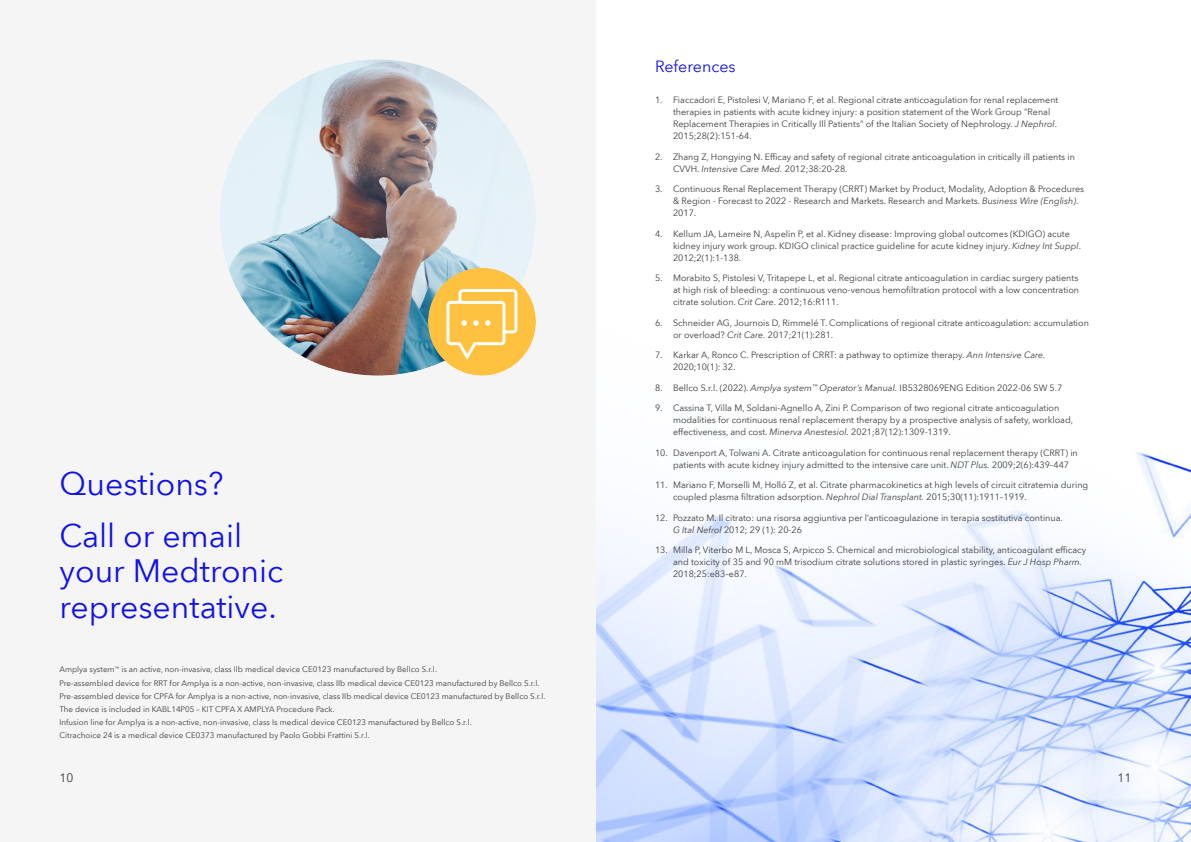
<style>
.page{position:relative;width:1191px;height:842px;background:#fff}
.page>*{position:absolute;margin:0;border:0;box-sizing:border-box;transform-origin:0 0}
.t1{font:32px/52.2px "Avenir Next World";color:#1010eb}
.t2{font:16px "Avenir Next World";color:#1010eb}
.t3{font:12px "Avenir Next World";color:#3c3c3c}
.t4{font:9px/12px "Avenir Next World";color:#3c3c3c}
.t5{font:8px/13.2px "Avenir Next World";color:#3c3c3c}
.s1{font-style:italic}
</style>
<div class="page">
<img style="left:596px;top:452px;width:595px;height:390px">
<div style="left:0;top:0;width:595px;height:842px;background:#f5f5f5"></div>
<div style="left:211px;top:53px;width:334px;height:324px;background:#fff;opacity:.05"></div>
<div style="left:419px;top:262px;width:126px;height:115px;background:#fff;opacity:.05"></div>
<svg style="left:446px;top:289px;width:71px;height:71px"></svg>
<h1 class="t1" style="left:60px;top:458px;width:184px">Questions?<br>Call or email</h1>
<h1 class="t1" style="left:60px;top:554px;width:225px;line-height:35.2px">your Medtronic representative.</h1>
<p class="t5" style="left:60px;top:663px;width:487px">Amplya system<sup>™</sup> is an active, non-invasive, class IIb medical device CE0123 manufactured by Bellco S.r.l.<br>Pre-assembled device for RRT for Amplya is a non-active, non-invasive, class IIb medical device CE0123 manufactured by Bellco S.r.l.<br>Pre-assembled device for CPFA for Amplya is a non-active, non-invasive, class IIb medical device CE0123 manufactured by Bellco S.r.l.<br>The device is included in KABL14P05 – KIT CPFA X AMPLYA Procedure Pack.<br>Infusion line for Amplya is a non-active, non-invasive, class Is medical device CE0123 manufactured by Bellco S.r.l.<br>Citrachoice 24 is a medical device CE0373 manufactured by Paolo Gobbi Frattini S.r.l.</p>
<h2 class="t2" style="left:655px;top:53px;width:82px">References</h2>
<p class="t4" style="left:673px;top:94px;width:387px;text-indent:-18px">1. Fiaccadori E, Pistolesi V, Mariano F, et al. Regional citrate anticoagulation for renal replacement therapies in patients with acute kidney injury: a position statement of the Work Group “Renal Replacement Therapies in Critically Ill Patients” of the Italian Society of Nephrology. <span class="s1">J Nephrol</span>.<br>2015;28(2):151-64.</p>
<p class="t4" style="left:673px;top:151px;width:403px;text-indent:-18px">2. Zhang Z, Hongying N. Efficay and safety of regional citrate anticoagulation in critically ill patients in<br>CVVH. <span class="s1">Intensive Care Med.</span> 2012;38:20-28.</p>
<p class="t4" style="left:673px;top:183px;width:413px;text-indent:-18px">3. Continuous Renal Replacement Therapy (CRRT) Market by Product, Modality, Adoption &amp; Procedures &amp; Region - Forecast to 2022 - Research and Markets. Research and Markets. <span class="s1">Business Wire (English)</span>.<br>2017.</p>
<p class="t4" style="left:673px;top:228px;width:409px;text-indent:-18px">4. Kellum JA, Lameire N, Aspelin P, et al. Kidney disease: Improving global outcomes (KDIGO) acute kidney injury work group. KDIGO clinical practice guideline for acute kidney injury. <span class="s1">Kidney Int Suppl</span>.<br>2012;2(1):1-138.</p>
<p class="t4" style="left:673px;top:272px;width:407px;text-align:justify;text-indent:-18px">5. Morabito S, Pistolesi V, Tritapepe L, et al. Regional citrate anticoagulation in cardiac surgery patients at high risk of bleeding: a continuous veno-venous hemofiltration protocol with a low concentration citrate solution. <span class="s1">Crit Care.</span> 2012;16:R111.</p>
<p class="t4" style="left:673px;top:317px;width:417px;text-indent:-18px">6. Schneider AG, Journois D, Rimmelé T. Complications of regional citrate anticoagulation: accumulation or overload? <span class="s1">Crit Care.</span> 2017;21(1):281.</p>
<p class="t4" style="left:673px;top:349px;width:374px;text-indent:-18px">7. Karkar A, Ronco C. Prescription of CRRT: a pathway to optimize therapy. <span class="s1">Ann Intensive Care.<br></span>2020;10(1): 32.</p>
<p class="t4" style="left:655px;top:382px;width:409px">8. Bellco S.r.l. (2022). <span class="s1">Amplya system</span><sup>™</sup> <span class="s1">Operator’s Manual.</span> IB5328069ENG Edition 2022-06 SW 5.7</p>
<p class="t4" style="left:673px;top:402px;width:401px;text-indent:-18px">9. Cassina T, Villa M, Soldani-Agnello A, Zini P. Comparison of two regional citrate anticoagulation modalities for continuous renal replacement therapy by a prospective analysis of safety, workload, effectiveness, and cost. <span class="s1">Minerva Anestesiol.</span> 2021;87(12):1309-1319.</p>
<p class="t4" style="left:673px;top:447px;width:406px;text-indent:-18px">10. Davenport A, Tolwani A. Citrate anticoagulation for continuous renal replacement therapy (CRRT) in patients with acute kidney injury admitted to the intensive care unit. <span class="s1">NDT Plus.</span> 2009;2(6):439–447</p>
<p class="t4" style="left:673px;top:479px;width:417px;text-indent:-18px">11. Mariano F, Morselli M, Holló Z, et al. Citrate pharmacokinetics at high levels of circuit citratemia during coupled plasma filtration adsorption. <span class="s1">Nephrol Dial Transplant.</span> 2015;30(11):1911–1919.</p>
<p class="t4" style="left:673px;top:512px;width:391px;text-indent:-18px">12. Pozzato M. Il citrato: una risorsa aggiuntiva per l’anticoagulazione in terapia sostitutiva continua.<br><span class="s1">G Ital Nefrol</span> 2012; 29 (1): 20-26</p>
<p class="t4" style="left:673px;top:544px;width:414px;text-indent:-18px">13. Milla P, Viterbo M L, Mosca S, Arpicco S. Chemical and microbiological stability, anticoagulant efficacy and toxicity of 35 and 90 mM trisodium citrate solutions stored in plastic syringes. <span class="s1">Eur J Hosp Pharm.<br></span>2018;25:e83–e87.</p>
<h3 class="t3" style="left:60px;top:769px;width:15px">10</h3>
<h3 class="t3" style="left:1117px;top:769px;width:15px">11</h3>
</div>
